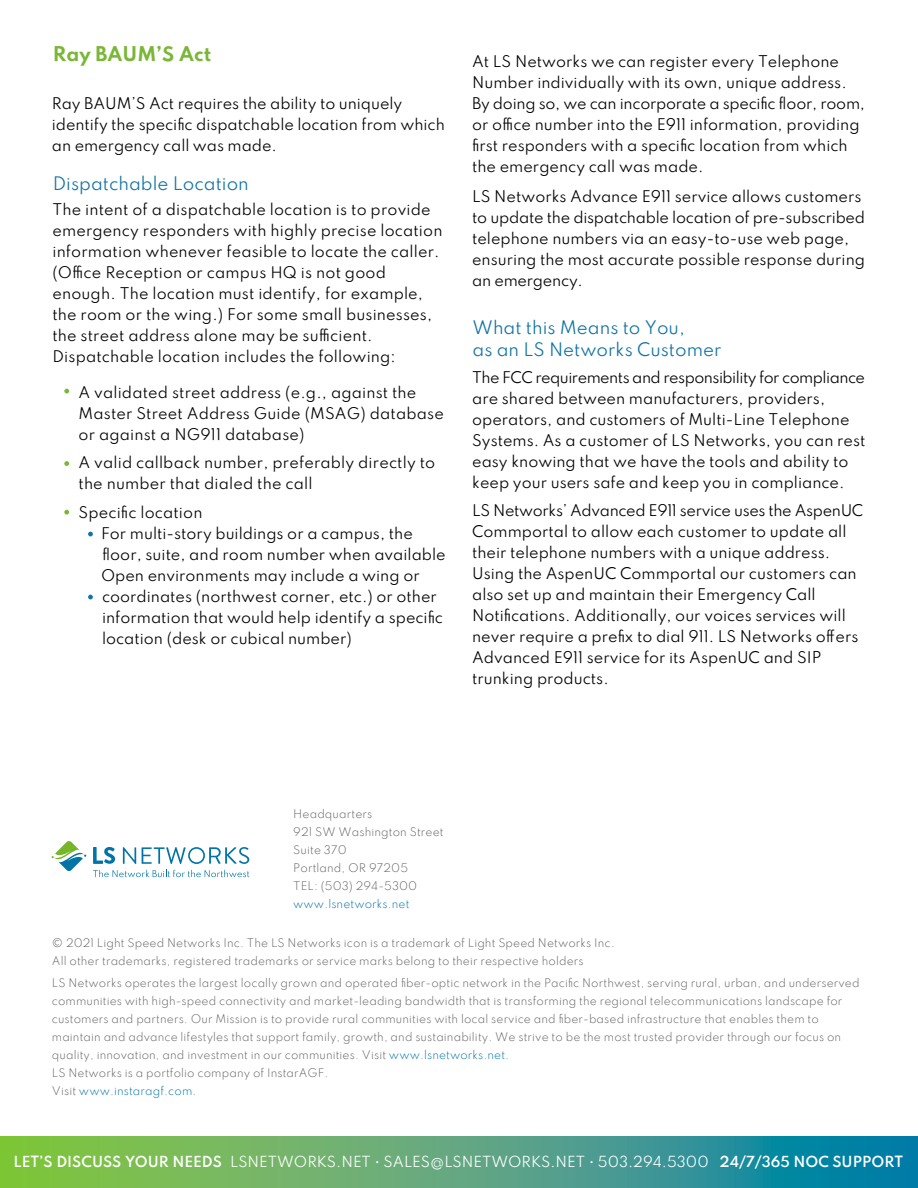
<style>
.page{position:relative;width:918px;height:1188px;background:#fff}
.page>*{position:absolute;margin:0;border:0;box-sizing:border-box;transform-origin:0 0}
.t1{font:700 18px "Spartan";color:#7ab736}
.t2{font:16.5px/22.5px "Spartan";color:#1274a5}
.t3{font:14.25px/21px "Spartan";color:#000}
.t4{font:13.5px "Spartan";color:#fff}
.t5{font:300 10.5px/18px "Spartan";letter-spacing:.01em;color:#606060}
.t6{font:300 10.5px "Spartan";letter-spacing:.01em;color:#0074a7}
.s1{color:#0074a7}
.s2{font-weight:600}
</style>
<div class="page">
<svg style="left:0;top:1137px;width:918px;height:51px;background:#51a47b"></svg>
<svg style="left:64px;top:389px;width:5px;height:4px"></svg>
<svg style="left:64px;top:461px;width:5px;height:5px"></svg>
<svg style="left:64px;top:510px;width:5px;height:5px"></svg>
<svg style="left:88px;top:532px;width:5px;height:4px"></svg>
<svg style="left:88px;top:595px;width:5px;height:4px"></svg>
<svg style="left:93px;top:870px;width:156px;height:7px"></svg>
<svg style="left:51px;top:841px;width:35px;height:30px"></svg>
<svg style="left:93px;top:847px;width:22px;height:17px"></svg>
<svg style="left:123px;top:847px;width:13px;height:17px"></svg>
<svg style="left:142px;top:847px;width:107px;height:17px"></svg>
<p class="t1" style="left:53px;top:40px;width:160px">Ray BAUM’S Act</p>
<p class="t3" style="left:52px;top:92px;width:394px">Ray BAUM’S Act requires the ability to uniquely identify the specific dispatchable location from which an emergency call was made.</p>
<p class="t2" style="left:53px;top:172px;width:198px">Dispatchable Location</p>
<p class="t3" style="left:52px;top:199px;width:392px">The intent of a dispatchable location is to provide emergency responders with highly precise location information whenever feasible to locate the caller. (Office Reception or campus HQ is not good enough. The location must identify, for example, the room or the wing.) For some small businesses, the street address alone may be sufficient.<br>Dispatchable location includes the following:</p>
<p class="t3" style="left:79px;top:381px;width:367px">A validated street address (e.g., against the<br>Master Street Address Guide (MSAG) database or against a NG911 database)</p>
<p class="t3" style="left:79px;top:452px;width:358px">A valid callback number, preferably directly to the number that dialed the call</p>
<p class="t3" style="left:101px;top:501px;width:346px;text-indent:-22px">Specific location<br>For multi-story buildings or a campus, the floor, suite, and room number when available Open environments may include a wing or coordinates (northwest corner, etc.) or other information that would help identify a specific location (desk or cubical number)</p>
<p class="t3" style="left:472px;top:51px;width:394px">At LS Networks we can register every Telephone Number individually with its own, unique address.<br>By doing so, we can incorporate a specific floor, room, or office number into the E911 information, providing first responders with a specific location from which the emergency call was made.</p>
<p class="t3" style="left:472px;top:186px;width:394px">LS Networks Advance E911 service allows customers to update the dispatchable location of pre-subscribed telephone numbers via an easy-to-use web page, ensuring the most accurate possible response during an emergency.</p>
<p class="t2" style="left:473px;top:315px;width:250px">What this Means to You,<br>as an LS Networks Customer</p>
<p class="t3" style="left:472px;top:366px;width:395px">The FCC requirements and responsibility for compliance are shared between manufacturers, providers, operators, and customers of Multi-Line Telephone Systems. As a customer of LS Networks, you can rest easy knowing that we have the tools and ability to keep your users safe and keep you in compliance.</p>
<p class="t3" style="left:472px;top:499px;width:393px">LS Networks’ Advanced E911 service uses the AspenUC Commportal to allow each customer to update all their telephone numbers with a unique address.<br>Using the AspenUC Commportal our customers can also set up and maintain their Emergency Call Notifications. Additionally, our voices services will never require a prefix to dial 911. LS Networks offers Advanced E911 service for its AspenUC and SIP trunking products.</p>
<p class="t5" style="left:293px;top:804px;width:152px">Headquarters<br>921 SW Washington Street<br>Suite 370<br>Portland, OR 97205<br>TEL: (503) 294-5300</p>
<p class="t6" style="left:293px;top:896px;width:118px">www.lsnetworks.net</p>
<p class="t5" style="left:52px;top:933px;width:564px">© 2021 Light Speed Networks Inc. The LS Networks icon is a trademark of Light Speed Networks Inc.<br>All other trademarks, registered trademarks or service marks belong to their respective holders</p>
<p class="t5" style="left:52px;top:974px;width:809px">LS Networks operates the largest locally grown and operated fiber-optic network in the Pacific Northwest, serving rural, urban, and underserved communities with high-speed connectivity and market-leading bandwidth that is transforming the regional telecommunications landscape for customers and partners. Our Mission is to provide rural communities with local service and fiber-based infrastructure that enables them to maintain and advance lifestyles that support family, growth, and sustainability. We strive to be the most trusted provider through our focus on quality, innovation, and investment in our communities. Visit <span class="s1">www.lsnetworks.net.<br></span>LS Networks is a portfolio company of InstarAGF.<br>Visit <span class="s1">www.instaragf.com.</span></p>
<p class="t4" style="left:14px;top:1152px;width:891px"><span class="s2">LET’S DISCUSS YOUR NEEDS</span> LSNETWORKS.NET • SALES@LSNETWORKS.NET • 503.294.5300 <span class="s2">24/7/365 NOC SUPPORT</span></p>
</div>
